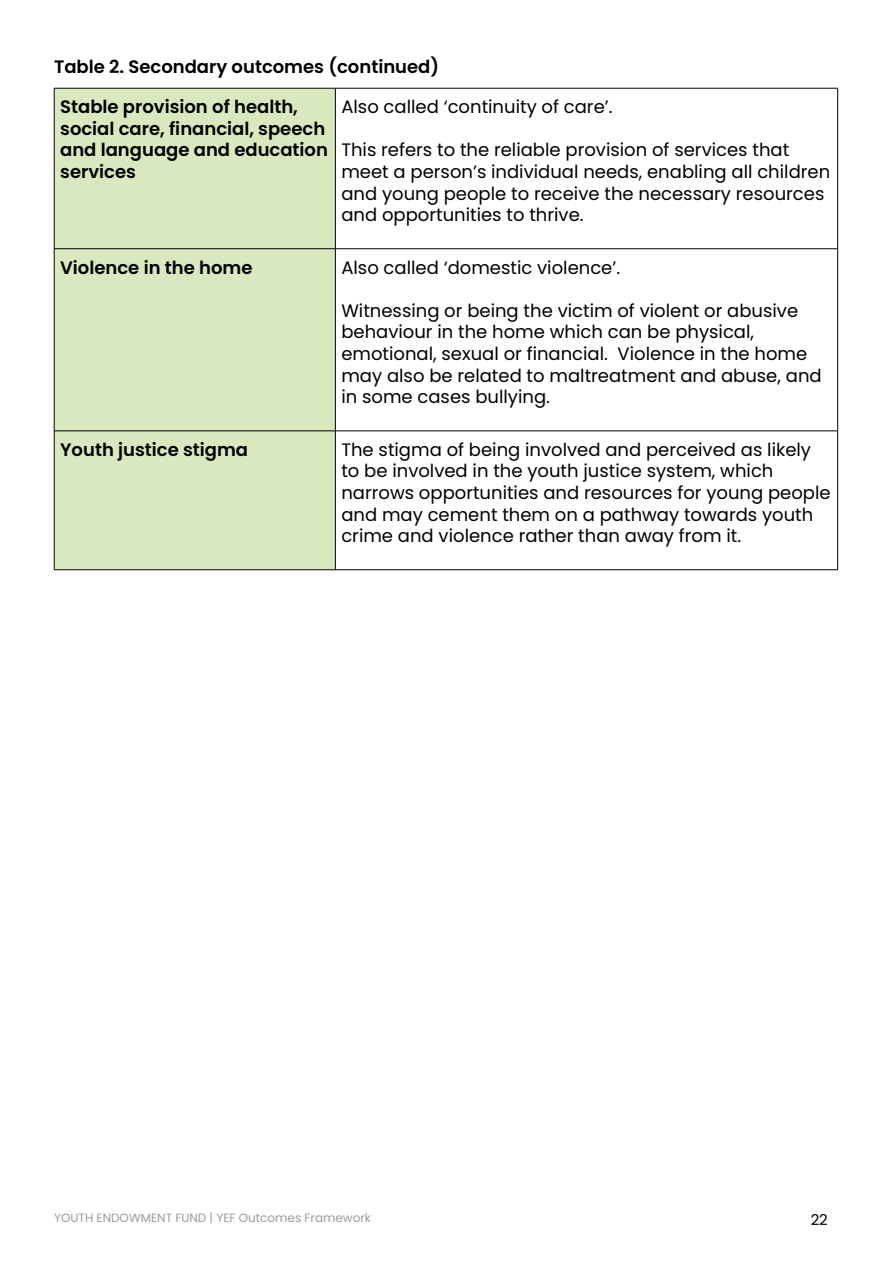
<style>
.page{position:relative;width:893px;height:1263px;background:#fff}
.page>*{position:absolute;margin:0;border:0;box-sizing:border-box;transform-origin:0 0}
.t1{font:18px/21.6px "Poppins";color:#000}
.t2{font:600 18px/21.6px "Poppins";color:#000}
.t3{font:15px "Poppins";color:#000}
.t4{font:12px "Poppins";color:#9c9b9b}
</style>
<div class="page">
<div style="left:55px;top:89px;width:280px;height:480px;background:#d9e8bf"></div>
<hr style="left:54px;top:88px;width:281px;height:1px;background:#000">
<hr style="left:54px;top:88px;width:1px;height:161px;background:#000">
<hr style="left:335px;top:88px;width:503px;height:1px;background:#000">
<hr style="left:335px;top:88px;width:1px;height:161px;background:#000">
<hr style="left:837px;top:88px;width:1px;height:161px;background:#000">
<hr style="left:54px;top:248px;width:281px;height:1px;background:#000">
<hr style="left:54px;top:249px;width:1px;height:182px;background:#000">
<hr style="left:335px;top:248px;width:503px;height:1px;background:#000">
<hr style="left:335px;top:249px;width:1px;height:182px;background:#000">
<hr style="left:837px;top:249px;width:1px;height:182px;background:#000">
<hr style="left:54px;top:431px;width:281px;height:1px;background:#000">
<hr style="left:54px;top:431px;width:1px;height:139px;background:#000">
<hr style="left:335px;top:431px;width:503px;height:1px;background:#000">
<hr style="left:335px;top:431px;width:1px;height:139px;background:#000">
<hr style="left:837px;top:431px;width:1px;height:139px;background:#000">
<hr style="left:54px;top:569px;width:281px;height:1px;background:#000">
<hr style="left:335px;top:569px;width:503px;height:1px;background:#000">
<p class="t2" style="left:54px;top:56px;width:387px">Table 2. Secondary outcomes (continued)</p>
<p class="t2" style="left:60px;top:96px;width:269px">Stable provision of health, social care, financial, speech and language and education services</p>
<p class="t1" style="left:341px;top:96px;width:273px">Also called ‘continuity of care’.</p>
<p class="t1" style="left:341px;top:139px;width:490px">This refers to the reliable provision of services that meet a person’s individual needs, enabling all children and young people to receive the necessary resources and opportunities to thrive.</p>
<p class="t2" style="left:60px;top:257px;width:194px">Violence in the home</p>
<p class="t1" style="left:341px;top:257px;width:280px">Also called ‘domestic violence’.</p>
<p class="t1" style="left:341px;top:300px;width:482px">Witnessing or being the victim of violent or abusive behaviour in the home which can be physical, emotional, sexual or financial. Violence in the home may also be related to maltreatment and abuse, and in some cases bullying.</p>
<p class="t2" style="left:60px;top:439px;width:189px">Youth justice stigma</p>
<p class="t1" style="left:341px;top:439px;width:491px">The stigma of being involved and perceived as likely to be involved in the youth justice system, which narrows opportunities and resources for young people and may cement them on a pathway towards youth crime and violence rather than away from it.</p>
<p class="t4" style="left:54px;top:1210px;width:319px">YOUTH ENDOWMENT FUND | YEF Outcomes Framework</p>
<p class="t3" style="left:811px;top:1211px;width:19px">22</p>
</div>
